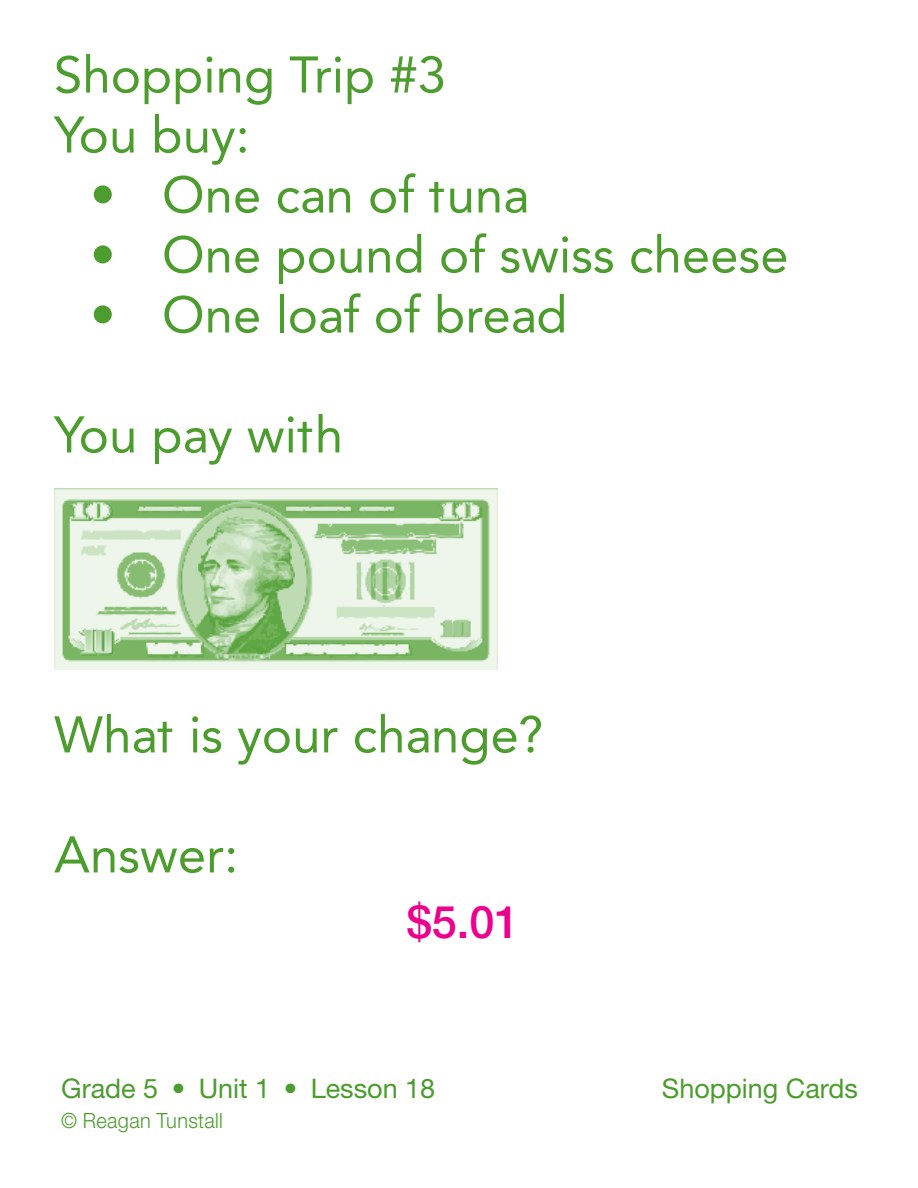
<style>
.page{position:relative;width:918px;height:1188px;background:#fff}
.page>*{position:absolute;margin:0;border:0;box-sizing:border-box;transform-origin:0 0}
.t1{font:51px/60px "Avenir ETA3 up";color:#4c9c2e}
.t2{font:500 45px "Helvetica Neue LT Std";color:#ec008c}
.t3{font:27px "Helvetica Neue LT Std";color:#4c9c2e}
.t4{font:300 21px "Helvetica Neue LT Std";letter-spacing:.015em;color:#4c9c2e;scale:.95 1}
</style>
<div class="page">
<img style="left:54px;top:488px;width:443px;height:182px">
<p class="t1" style="left:54px;top:45px;width:394px">Shopping Trip #3<br>You buy:</p>
<p class="t1" style="left:90px;top:165px;width:440px">• One can of tuna</p>
<p class="t1" style="left:90px;top:225px;width:700px">• One pound of swiss cheese</p>
<p class="t1" style="left:90px;top:285px;width:479px">• One loaf of bread</p>
<p class="t1" style="left:54px;top:405px;width:291px">You pay with</p>
<p class="t1" style="left:54px;top:705px;width:491px">What is your change?</p>
<p class="t1" style="left:54px;top:825px;width:186px">Answer:</p>
<p class="t2" style="left:407px;top:895px;width:114px">$5.01</p>
<p class="t3" style="left:61px;top:1072px;width:376px">Grade 5 • Unit 1 • Lesson 18</p>
<p class="t3" style="left:662px;top:1072px;width:198px">Shopping Cards</p>
<p class="t4" style="left:61px;top:1108px;width:172px">© Reagan Tunstall</p>
</div>
